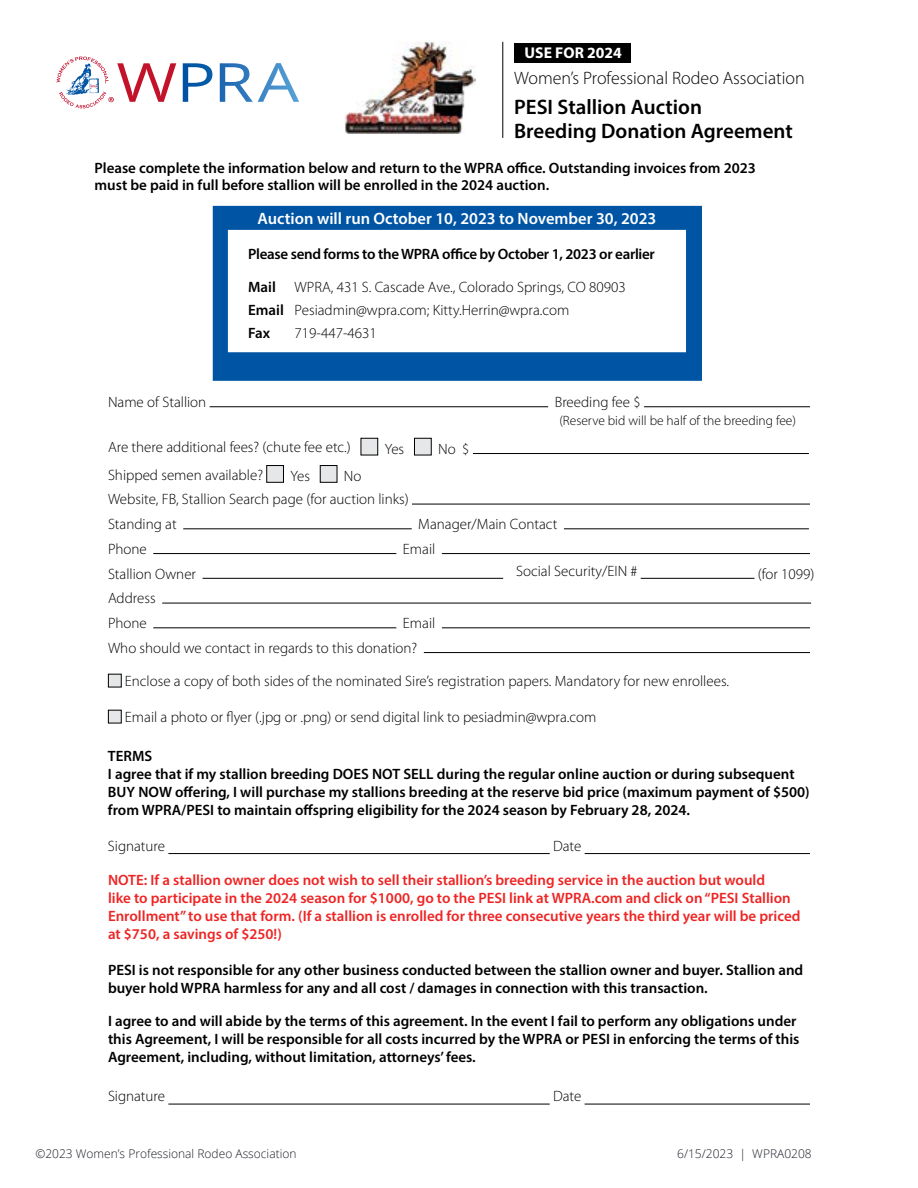
<style>
.page{position:relative;width:918px;height:1188px;background:#fff}
.page>*{position:absolute;margin:0;border:0;box-sizing:border-box;transform-origin:0 0}
.t1{font:600 21px/24px "Myriad Pro";color:#000}
.t2{font:300 18px "Myriad Pro";color:#000}
.t3{font:600 16.5px "Myriad Pro";color:#fff}
.t4{font:700 15.6px "Myriad Pro";color:#fff}
.t5{font:600 15px/18px "Myriad Pro";color:#000}
.t6{font:300 15px/23.2px "Myriad Pro";color:#000}
.t7{font:600 15px/18px "Myriad Pro";color:#ee2524}
.t8{font:600 15px "Myriad Pro";letter-spacing:-.02em;color:#000}
.t9{font:300 13.5px "Myriad Pro";color:#000}
.t10{font:300 12px "Open Sans";color:#1c1f28}
.s1{font-weight:600}
</style>
<div class="page">
<div style="left:213px;top:206px;width:489px;height:175px;background:#0054a4;border:2px solid #0054a4"></div>
<div style="left:226px;top:228px;width:462px;height:126px;background:#fff;border:2px solid #0054a4"></div>
<hr style="left:210px;top:406px;width:338px;height:1px;background:#000">
<hr style="left:644px;top:406px;width:166px;height:1px;background:#000">
<div style="left:361px;top:438px;width:17px;height:17px;background:#e6e7e8"></div>
<div style="left:361px;top:438px;width:17px;height:17px;border:1px solid #000"></div>
<div style="left:414px;top:438px;width:17px;height:17px;background:#e6e7e8"></div>
<div style="left:414px;top:438px;width:18px;height:17px;border:1px solid #000"></div>
<hr style="left:473px;top:453px;width:336px;height:1px;background:#000">
<div style="left:267px;top:466px;width:16px;height:16px;background:#e6e7e8"></div>
<div style="left:266px;top:465px;width:18px;height:18px;border:1px solid #000"></div>
<div style="left:320px;top:466px;width:17px;height:16px;background:#e6e7e8"></div>
<div style="left:320px;top:465px;width:17px;height:18px;border:1px solid #000"></div>
<hr style="left:412px;top:504px;width:398px;height:1px;background:#000">
<hr style="left:183px;top:528px;width:229px;height:1px;background:#000">
<hr style="left:564px;top:528px;width:245px;height:1px;background:#000">
<hr style="left:153px;top:553px;width:243px;height:1px;background:#000">
<hr style="left:442px;top:553px;width:368px;height:1px;background:#000">
<hr style="left:203px;top:578px;width:300px;height:1px;background:#000">
<hr style="left:641px;top:578px;width:113px;height:1px;background:#000">
<hr style="left:162px;top:603px;width:649px;height:1px;background:#000">
<hr style="left:153px;top:627px;width:243px;height:1px;background:#000">
<hr style="left:442px;top:627px;width:368px;height:1px;background:#000">
<hr style="left:424px;top:652px;width:386px;height:1px;background:#000">
<div style="left:108px;top:674px;width:13px;height:13px;background:#e6e7e8"></div>
<div style="left:108px;top:674px;width:14px;height:13px;border:1px solid #000"></div>
<div style="left:108px;top:710px;width:13px;height:13px;background:#e6e7e8"></div>
<div style="left:108px;top:710px;width:14px;height:13px;border:1px solid #000"></div>
<hr style="left:168px;top:853px;width:382px;height:1px;background:#000">
<hr style="left:585px;top:853px;width:225px;height:1px;background:#000">
<hr style="left:168px;top:1104px;width:382px;height:1px;background:#000">
<hr style="left:585px;top:1104px;width:225px;height:1px;background:#000">
<img style="left:344px;top:41px;width:131px;height:93px">
<div style="left:514px;top:43px;width:116px;height:19px;background:#000"></div>
<hr style="left:502px;top:42px;width:1px;height:96px;background:#000">
<svg style="left:183px;top:63px;width:29px;height:39px"></svg>
<svg style="left:220px;top:63px;width:79px;height:39px"></svg>
<svg style="left:56px;top:57px;width:120px;height:51px"></svg>
<p class="t4" style="left:525px;top:43px;width:99px">USE FOR 2024</p>
<p class="t2" style="left:514px;top:67px;width:292px">Women’s Professional Rodeo Association</p>
<h1 class="t1" style="left:514px;top:95px;width:280px">PESI Stallion Auction<br>Breeding Donation Agreement</h1>
<p class="t5" style="left:94px;top:160px;width:663px;line-height:16.5px">Please complete the information below and return to the WPRA office. Outstanding invoices from 2023 must be paid in full before stallion will be enrolled in the 2024 auction.</p>
<p class="t3" style="left:258px;top:208px;width:400px">Auction will run October 10, 2023 to November 30, 2023</p>
<p class="t8" style="left:248px;top:244px;width:408px">Please send forms to the WPRA office by October 1, 2023 or earlier</p>
<p class="t6" style="left:248px;top:275px;width:379px"><span class="s1">Mail</span> WPRA, 431 S. Cascade Ave., Colorado Springs, CO 80903<br><span class="s1">Email</span> Pesiadmin@wpra.com; Kitty.Herrin@wpra.com<br><span class="s1">Fax</span></p>
<p class="t6" style="left:295px;top:322px;width:84px">719-447-4631</p>
<p class="t6" style="left:108px;top:390px;width:100px">Name of Stallion</p>
<p class="t6" style="left:555px;top:390px;width:88px">Breeding fee $</p>
<p class="t9" style="left:559px;top:413px;width:238px">(Reserve bid will be half of the breeding fee)</p>
<p class="t6" style="left:108px;top:436px;width:244px">Are there additional fees? (chute fee etc.)</p>
<p class="t6" style="left:385px;top:437px;width:21px">Yes</p>
<p class="t6" style="left:438px;top:437px;width:33px">No $</p>
<p class="t6" style="left:108px;top:463px;width:157px">Shipped semen available?</p>
<p class="t6" style="left:290px;top:464px;width:21px">Yes</p>
<p class="t6" style="left:108px;top:464px;width:302px;text-indent:236px">No<br>Website, FB, Stallion Search page (for auction links)</p>
<p class="t6" style="left:108px;top:512px;width:70px">Standing at</p>
<p class="t6" style="left:418px;top:512px;width:141px">Manager/Main Contact</p>
<p class="t6" style="left:108px;top:537px;width:40px">Phone</p>
<p class="t6" style="left:403px;top:537px;width:34px">Email</p>
<p class="t6" style="left:108px;top:562px;width:90px">Stallion Owner</p>
<p class="t6" style="left:516px;top:559px;width:123px">Social Security/EIN #</p>
<p class="t6" style="left:758px;top:562px;width:58px">(for 1099)</p>
<p class="t6" style="left:108px;top:586px;width:49px;line-height:24.8px">Address<br>Phone</p>
<p class="t6" style="left:108px;top:611px;width:329px;line-height:24.8px;text-indent:295px">Email<br>Who should we contact in regards to this donation?</p>
<p class="t6" style="left:125px;top:669px;width:606px">Enclose a copy of both sides of the nominated Sire’s registration papers. Mandatory for new enrollees.</p>
<p class="t6" style="left:125px;top:705px;width:473px">Email a photo or flyer (.jpg or .png) or send digital link to pesiadmin@wpra.com</p>
<p class="t5" style="left:108px;top:747px;width:703px">TERMS<br>I agree that if my stallion breeding DOES NOT SELL during the regular online auction or during subsequent BUY NOW offering, I will purchase my stallions breeding at the reserve bid price (maximum payment of $500) from WPRA/PESI to maintain offspring eligibility for the 2024 season by February 28, 2024.</p>
<p class="t6" style="left:108px;top:834px;width:59px">Signature</p>
<p class="t6" style="left:553px;top:834px;width:30px">Date</p>
<p class="t7" style="left:108px;top:871px;width:694px">NOTE: If a stallion owner does not wish to sell their stallion’s breeding service in the auction but would<br>like to participate in the 2024 season for $1000, go to the PESI link at WPRA.com and click on “PESI Stallion Enrollment” to use that form. (If a stallion is enrolled for three consecutive years the third year will be priced at $750, a savings of $250!)</p>
<p class="t5" style="left:108px;top:961px;width:697px">PESI is not responsible for any other business conducted between the stallion owner and buyer. Stallion and buyer hold WPRA harmless for any and all cost / damages in connection with this transaction.</p>
<p class="t5" style="left:108px;top:1012px;width:693px">I agree to and will abide by the terms of this agreement. In the event I fail to perform any obligations under this Agreement, I will be responsible for all costs incurred by the WPRA or PESI in enforcing the terms of this<br>Agreement, including, without limitation, attorneys’ fees.</p>
<p class="t6" style="left:108px;top:1085px;width:59px">Signature</p>
<p class="t6" style="left:553px;top:1085px;width:30px">Date</p>
<p class="t10" style="left:35px;top:1145px;width:263px">©2023 Women’s Professional Rodeo Association</p>
<p class="t10" style="left:677px;top:1145px;width:136px">6/15/2023 | WPRA0208</p>
</div>
